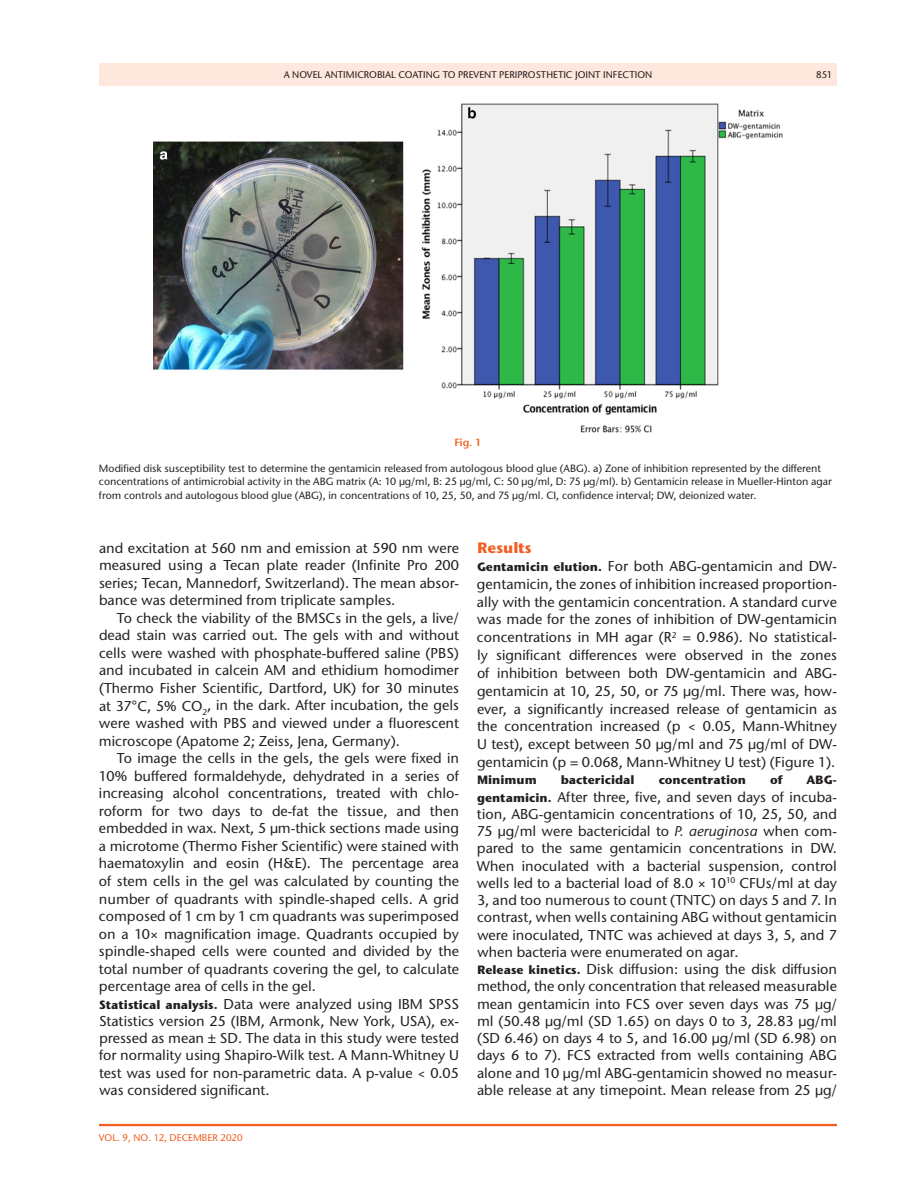
<style>
.page{position:relative;width:918px;height:1188px;background:#fff}
.page>*{position:absolute;margin:0;border:0;box-sizing:border-box;transform-origin:0 0}
.t1{font:700 15px "Stone Sans ITC Pro";color:#f15f23}
.t2{font:500 14.25px/17.4px "Stone Sans ITC Pro";color:#231f20;text-align:justify}
.t3{font:700 12px "Stone Sans ITC Pro";color:#231f20}
.t4{font:500 10.5px/13.5px "Stone Sans ITC Pro";color:#231f20}
.t5{font:600 10.5px "Stone Sans ITC Pro";color:#f15f23}
.t6{font:500 9.75px "Stone Sans ITC Pro";color:#231f20}
.t7{font:500 9.75px "Stone Sans ITC Pro";color:#f15f23}
.s1{font-weight:700;font-size:12px}
.s2{font-style:italic}
</style>
<div class="page">
<hr style="left:99px;top:1124px;width:738px;height:2px;background:#f15f23">
<div style="left:99px;top:63px;width:738px;height:23px;background:#fee7dc"></div>
<img style="left:153px;top:104px;width:630px;height:329px">
<p class="t6" style="left:284px;top:68px;width:370px">A NOVEL ANTIMICROBIAL COATING TO PREVENT PERIPROSTHETIC JOINT INFECTION</p>
<p class="t6" style="left:816px;top:68px;width:18px">851</p>
<p class="t5" style="left:454px;top:436px;width:29px">Fig. 1</p>
<p class="t4" style="left:99px;top:461px;width:734px">Modified disk susceptibility test to determine the gentamicin released from autologous blood glue (ABG). a) Zone of inhibition represented by the different concentrations of antimicrobial activity in the ABG matrix (A: 10 μg/ml, B: 25 μg/ml, C: 50 μg/ml, D: 75 μg/ml). b) Gentamicin release in Mueller-Hinton agar from controls and autologous blood glue (ABG), in concentrations of 10, 25, 50, and 75 μg/ml. CI, confidence interval; DW, deionized water.</p>
<p class="t2" style="left:99px;top:539px;width:361px">and excitation at 560 nm and emission at 590 nm were measured using a Tecan plate reader (Infinite Pro 200 series; Tecan, Mannedorf, Switzerland). The mean absor&shy;bance was determined from triplicate samples.</p>
<p class="t2" style="left:99px;top:609px;width:362px;text-indent:18px">To check the viability of the BMSCs in the gels, a live/ dead stain was carried out. The gels with and without cells were washed with phosphate-buffered saline (PBS) and incubated in calcein AM and ethidium homodimer (Thermo Fisher Scientific, Dartford, UK) for 30 minutes at 37°C, 5% CO<sub>2</sub>, in the dark. After incubation, the gels were washed with PBS and viewed under a fluorescent microscope (Apatome 2; Zeiss, Jena, Germany).</p>
<p class="t2" style="left:99px;top:749px;width:362px;text-align:left;text-indent:18px">To image the cells in the gels, the gels were fixed in 10% buffered formaldehyde, dehydrated in a series of increasing alcohol concentrations, treated with chlo&shy;roform for two days to de-fat the tissue, and then embedded in wax. Next, 5 µm-thick sections made using a microtome (Thermo Fisher Scientific) were stained with haematoxylin and eosin (H&amp;E). The percentage area of stem cells in the gel was calculated by counting the number of quadrants with spindle-shaped cells. A grid composed of 1 cm by 1 cm quadrants was superimposed on a 10× magnification image. Quadrants occupied by spindle-shaped cells were counted and divided by the total number of quadrants covering the gel, to calculate percentage area of cells in the gel.<br><span class="s1">Statistical analysis.</span> Data were analyzed using IBM SPSS Statistics version 25 (IBM, Armonk, New York, USA), ex&shy;pressed as mean ± SD. The data in this study were tested for normality using Shapiro-Wilk test. A Mann-Whitney U test was used for non-parametric data. A p-value &lt; 0.05 was considered significant.</p>
<p class="t7" style="left:99px;top:1132px;width:145px">VOL. 9, NO. 12, DECEMBER 2020</p>
<p class="t1" style="left:477px;top:538px;width:56px">Results</p>
<p class="t2" style="left:477px;top:557px;width:362px;line-height:17.9px"><span class="s1">Gentamicin elution.</span> For both ABG-gentamicin and DW&shy;gentamicin, the zones of inhibition increased proportion&shy;ally with the gentamicin concentration. A standard curve was made for the zones of inhibition of DW-gentamicin concentrations in MH agar (R<sup>2</sup> = 0.986). No statistical&shy;ly significant differences were observed in the zones of inhibition between both DW-gentamicin and ABG&shy;gentamicin at 10, 25, 50, or 75 μg/ml. There was, how&shy;ever, a significantly increased release of gentamicin as the concentration increased (p &lt; 0.05, Mann-Whitney U test), except between 50 μg/ml and 75 μg/ml of DW&shy;gentamicin (p = 0.068, Mann-Whitney U test) (Figure 1).</p>
<p class="t3" style="left:477px;top:772px;width:61px">Minimum</p>
<p class="t3" style="left:561px;top:772px;width:75px">bactericidal</p>
<p class="t3" style="left:659px;top:772px;width:89px">concentration</p>
<p class="t3" style="left:770px;top:772px;width:14px">of</p>
<p class="t3" style="left:806px;top:772px;width:32px">ABG-</p>
<p class="t2" style="left:477px;top:788px;width:362px;text-align:left"><span class="s1">gentamicin.</span> After three, five, and seven days of incuba&shy;tion, ABG-gentamicin concentrations of 10, 25, 50, and 75 μg/ml were bactericidal to <span class="s2">P. aeruginosa</span> when com&shy;pared to the same gentamicin concentrations in DW.<br>When inoculated with a bacterial suspension, control wells led to a bacterial load of 8.0 × 10<sup>10</sup> CFUs/ml at day 3, and too numerous to count (TNTC) on days 5 and 7. In contrast, when wells containing ABG without gentamicin were inoculated, TNTC was achieved at days 3, 5, and 7 when bacteria were enumerated on agar.<br><span class="s1">Release kinetics.</span> Disk diffusion: using the disk diffusion method, the only concentration that released measurable mean gentamicin into FCS over seven days was 75 μg/ ml (50.48 μg/ml (SD 1.65) on days 0 to 3, 28.83 μg/ml (SD 6.46) on days 4 to 5, and 16.00 μg/ml (SD 6.98) on days 6 to 7). FCS extracted from wells containing ABG alone and 10 μg/ml ABG-gentamicin showed no measur&shy;able release at any timepoint. Mean release from 25 μg/</p>
</div>
